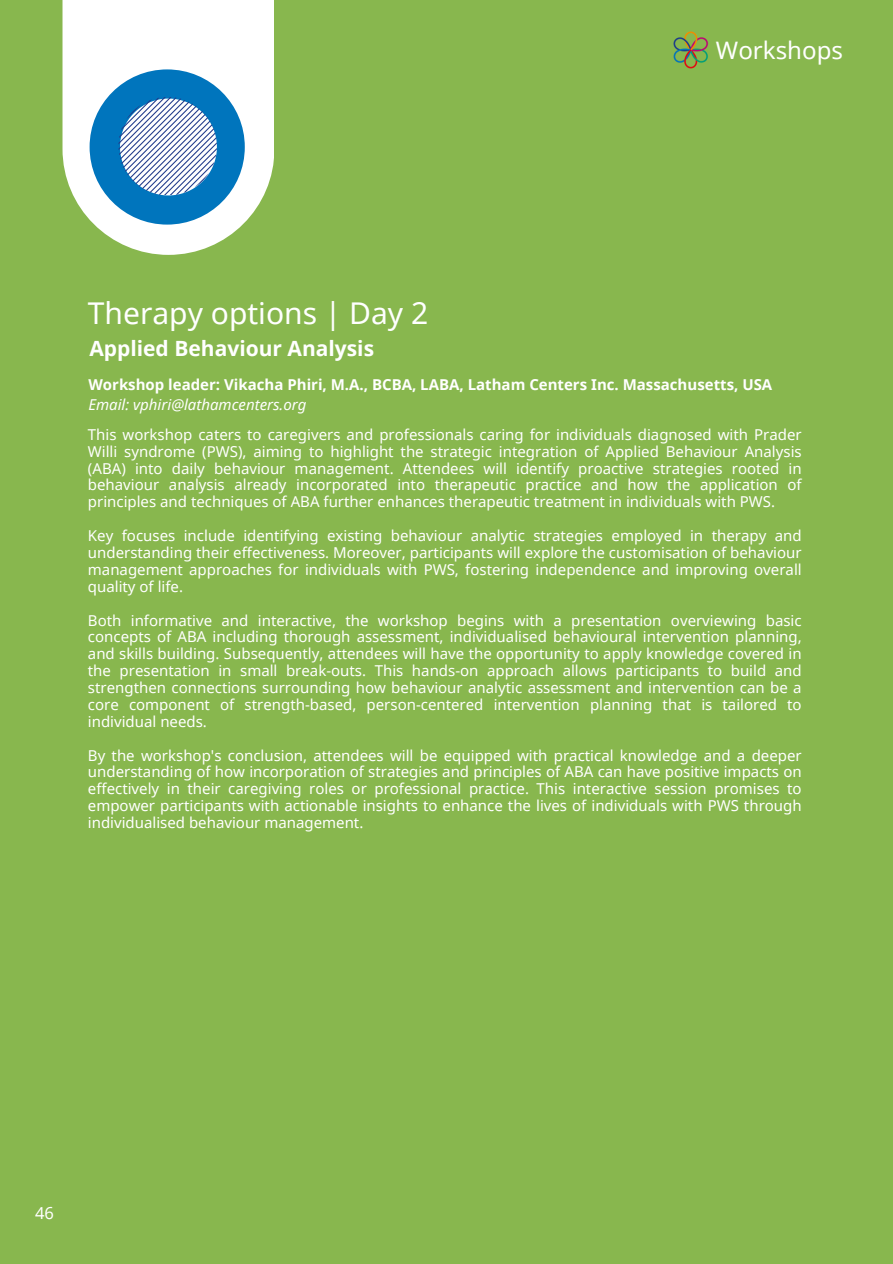
<style>
.page{position:relative;width:893px;height:1264px;background:#fff}
.page>*{position:absolute;margin:0;border:0;box-sizing:border-box;transform-origin:0 0}
.t1{font:30px "Noto Sans";color:#fff}
.t2{font:24.15px "Noto Sans";color:#fff}
.t3{font:700 21px "Noto Sans";color:#fff}
.t4{font:16.5px "Noto Sans";color:#fff}
.t5{font:15px/16.8px "Noto Sans";color:#fff;text-align:justify}
.t6{font:700 15px "Noto Sans";color:#fff}
.t7{font:italic 15px "Noto Sans";color:#fff}
</style>
<div class="page">
<div style="left:0;top:0;width:892px;height:1263px;background:#88b74e"></div>
<div style="left:62px;top:0;width:212px;height:255px;background:#fff"></div>
<div style="left:90px;top:69px;width:155px;height:155px;background:#0075bd;border-radius:50%"></div>
<img style="left:673px;top:32px;width:36px;height:37px">
<svg style="left:118px;top:97px;width:99px;height:98px"></svg>
<p class="t1" style="left:88px;top:292px;width:342px">Therapy options | Day 2</p>
<h2 class="t3" style="left:89px;top:334px;width:286px">Applied Behaviour Analysis</h2>
<p class="t2" style="left:716px;top:33px;width:129px">Workshops</p>
<p class="t6" style="left:88px;top:373px;width:685px">Workshop leader: Vikacha Phiri, M.A., BCBA, LABA, Latham Centers Inc. Massachusetts, USA</p>
<p class="t7" style="left:88px;top:394px;width:220px">Email: vphiri@lathamcenters.org</p>
<h1 class="t5" style="left:88px;top:425px;width:715px">This workshop caters to caregivers and professionals caring for individuals diagnosed with Prader Willi syndrome (PWS), aiming to highlight the strategic integration of Applied Behaviour Analysis (ABA) into daily behaviour management. Attendees will identify proactive strategies rooted in behaviour analysis already incorporated into therapeutic practice and how the application of principles and techniques of ABA further enhances therapeutic treatment in individuals with PWS.</h1>
<h3 class="t5" style="left:88px;top:527px;width:715px">Key focuses include identifying existing behaviour analytic strategies employed in therapy and understanding their effectiveness. Moreover, participants will explore the customisation of behaviour management approaches for individuals with PWS, fostering independence and improving overall quality of life.</h3>
<p class="t5" style="left:88px;top:611px;width:715px">Both informative and interactive, the workshop begins with a presentation overviewing basic concepts of ABA including thorough assessment, individualised behavioural intervention planning, and skills building. Subsequently, attendees will have the opportunity to apply knowledge covered in the presentation in small break-outs. This hands-on approach allows participants to build and strengthen connections surrounding how behaviour analytic assessment and intervention can be a core component of strength-based, person-centered intervention planning that is tailored to individual needs.</p>
<p class="t5" style="left:88px;top:746px;width:715px">By the workshop's conclusion, attendees will be equipped with practical knowledge and a deeper understanding of how incorporation of strategies and principles of ABA can have positive impacts on effectively in their caregiving roles or professional practice. This interactive session promises to empower participants with actionable insights to enhance the lives of individuals with PWS through individualised behaviour management.</p>
<p class="t4" style="left:35px;top:1201px;width:20px">46</p>
</div>
